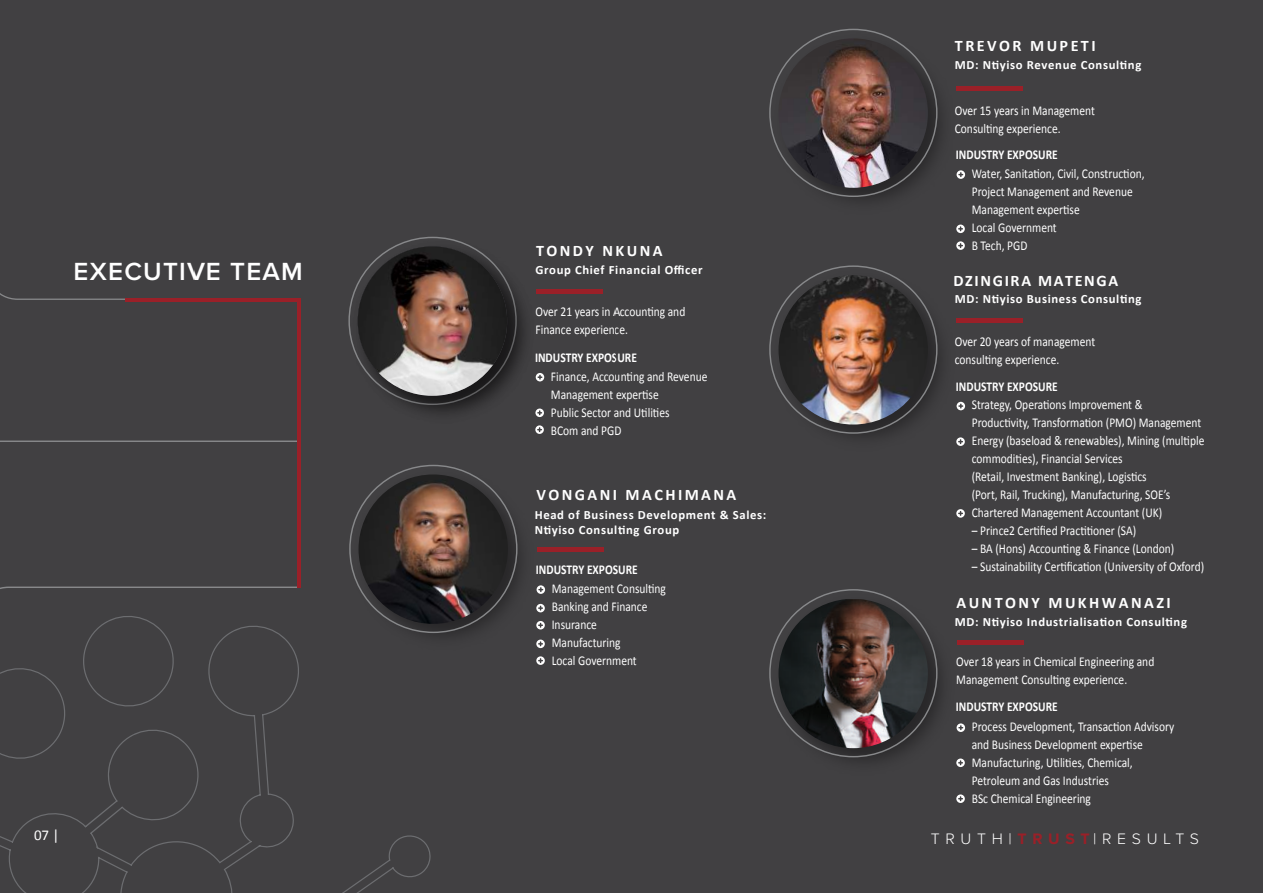
<style>
.page{position:relative;width:1263px;height:893px;background:#414042}
.page>*{position:absolute;margin:0;border:0;box-sizing:border-box;transform-origin:0 0}
.t1{font:600 25.65px "Proxima Nova";letter-spacing:.05em;color:#fff}
.t2{font:700 16.05px "Calibri";letter-spacing:.15em;color:#fff}
.t3{font:700 16.05px "Calibri";letter-spacing:.1em;color:#fff}
.t4{font:300 15.75px "Proxima Nova";letter-spacing:.36em;color:#fff}
.t5{font:15px "Calibri";color:#fff}
.t6{font:13.5px/18px "Calibri";color:#fff;scale:.85 1}
.t7{font:700 13.5px "Calibri";color:#fff;scale:.85 1}
.t8{font:700 12.6px/15.1px "Calibri";letter-spacing:.05em;color:#fff}
.s1{font-weight:700;color:#9a2028}
</style>
<div class="page">
<svg style="left:0;top:293px;width:125px;height:7px"></svg>
<svg style="left:0;top:440px;width:195px;height:2px"></svg>
<hr style="left:125px;top:298px;width:176px;height:4px;background:#9a2028">
<svg style="left:0;top:587px;width:195px;height:2px"></svg>
<svg style="left:0;top:616px;width:431px;height:277px"></svg>
<img style="left:297px;top:236px;width:306px;height:169px">
<img style="left:358px;top:246px;width:149px;height:150px;border-radius:75px">
<img style="left:841px;top:640px;width:120px;height:121px">
<svg style="left:769px;top:611px;width:168px;height:146px"></svg>
<hr style="left:957px;top:641px;width:67px;height:4px;background:#9a2028">
<svg style="left:956px;top:723px;width:9px;height:9px"></svg>
<svg style="left:956px;top:758px;width:9px;height:9px"></svg>
<svg style="left:956px;top:794px;width:9px;height:9px"></svg>
<svg style="left:769px;top:29px;width:168px;height:168px"></svg>
<hr style="left:956px;top:86px;width:67px;height:4px;background:#9a2028">
<svg style="left:956px;top:170px;width:9px;height:9px"></svg>
<svg style="left:956px;top:225px;width:9px;height:8px"></svg>
<img style="left:797px;top:241px;width:226px;height:370px">
<img style="left:769px;top:265px;width:168px;height:169px">
<hr style="left:956px;top:318px;width:67px;height:4px;background:#9a2028">
<svg style="left:956px;top:402px;width:9px;height:8px"></svg>
<svg style="left:956px;top:437px;width:9px;height:9px"></svg>
<svg style="left:956px;top:509px;width:9px;height:9px"></svg>
<img style="left:195px;top:405px;width:409px;height:398px">
<svg style="left:349px;top:465px;width:168px;height:168px"></svg>
<hr style="left:537px;top:548px;width:67px;height:4px;background:#9a2028">
<svg style="left:537px;top:585px;width:8px;height:9px"></svg>
<svg style="left:536px;top:604px;width:9px;height:8px"></svg>
<svg style="left:536px;top:621px;width:9px;height:8px"></svg>
<svg style="left:536px;top:640px;width:9px;height:8px"></svg>
<svg style="left:536px;top:656px;width:9px;height:9px"></svg>
<h1 class="t1" style="left:74px;top:252px;width:231px">EXECUTIVE TEAM</h1>
<p class="t5" style="left:34px;top:826px;width:27px">07 |</p>
<p class="t2" style="left:536px;top:239px;width:128px">TONDY NKUNA</p>
<p class="t8" style="left:535px;top:262px;width:169px">Group Chief Financial Officer</p>
<p class="t6" style="left:535px;top:303px;width:178px">Over 21 years in Accounting and<br>Finance experience.</p>
<p class="t7" style="left:535px;top:348px;width:121px">INDUSTRY EXPOSURE</p>
<p class="t6" style="left:551px;top:367px;width:186px">Finance, Accounting and Revenue<br>Management expertise<br>Public Sector and Utilities<br>BCom and PGD</p>
<p class="t2" style="left:536px;top:484px;width:201px">VONGANI MACHIMANA</p>
<p class="t8" style="left:535px;top:506px;width:233px">Head of Business Development &amp; Sales:<br>Ntiyiso Consulting Group</p>
<p class="t7" style="left:536px;top:560px;width:121px">INDUSTRY EXPOSURE</p>
<p class="t6" style="left:552px;top:580px;width:136px">Management Consulting<br>Banking and Finance<br>Insurance<br>Manufacturing<br>Local Government</p>
<p class="t2" style="left:955px;top:34px;width:142px">TREVOR MUPETI</p>
<p class="t8" style="left:955px;top:57px;width:188px">MD: Ntiyiso Revenue Consulting</p>
<p class="t6" style="left:955px;top:101px;width:166px">Over 15 years in Management<br>Consulting experience.</p>
<p class="t7" style="left:956px;top:145px;width:121px">INDUSTRY EXPOSURE</p>
<p class="t6" style="left:972px;top:165px;width:205px">Water, Sanitation, Civil, Construction,<br>Project Management and Revenue<br>Management expertise<br>Local Government<br>B Tech, PGD</p>
<p class="t3" style="left:953px;top:269px;width:166px">DZINGIRA MATENGA</p>
<p class="t8" style="left:955px;top:290px;width:188px">MD: Ntiyiso Business Consulting</p>
<p class="t6" style="left:955px;top:333px;width:167px">Over 20 years of management consulting experience.</p>
<p class="t7" style="left:956px;top:377px;width:121px">INDUSTRY EXPOSURE</p>
<p class="t6" style="left:972px;top:396px;width:275px">Strategy, Operations Improvement &amp;<br>Productivity, Transformation (PMO) Management Energy (baseload &amp; renewables), Mining (multiple commodities), Financial Services<br>(Retail, Investment Banking), Logistics<br>(Port, Rail, Trucking), Manufacturing, SOE’s Chartered Management Accountant (UK)</p>
<p class="t6" style="left:972px;top:522px;width:195px">– Prince2 Certified Practitioner (SA)</p>
<p class="t6" style="left:972px;top:540px;width:240px">– BA (Hons) Accounting &amp; Finance (London)</p>
<p class="t6" style="left:972px;top:558px;width:275px">– Sustainability Certification (University of Oxford)</p>
<p class="t2" style="left:956px;top:591px;width:216px">AUNTONY MUKHWANAZI</p>
<p class="t8" style="left:955px;top:614px;width:234px">MD: Ntiyiso Industrialisation Consulting</p>
<p class="t6" style="left:956px;top:652px;width:234px">Over 18 years in Chemical Engineering and<br>Management Consulting experience.</p>
<p class="t7" style="left:956px;top:697px;width:121px">INDUSTRY EXPOSURE</p>
<p class="t6" style="left:972px;top:718px;width:240px">Process Development, Transaction Advisory and Business Development expertise Manufacturing, Utilities, Chemical, Petroleum and Gas Industries<br>BSc Chemical Engineering</p>
<p class="t4" style="left:931px;top:827px;width:270px">TRUTH|<span class="s1">TRUST</span>|RESULTS</p>
</div>
